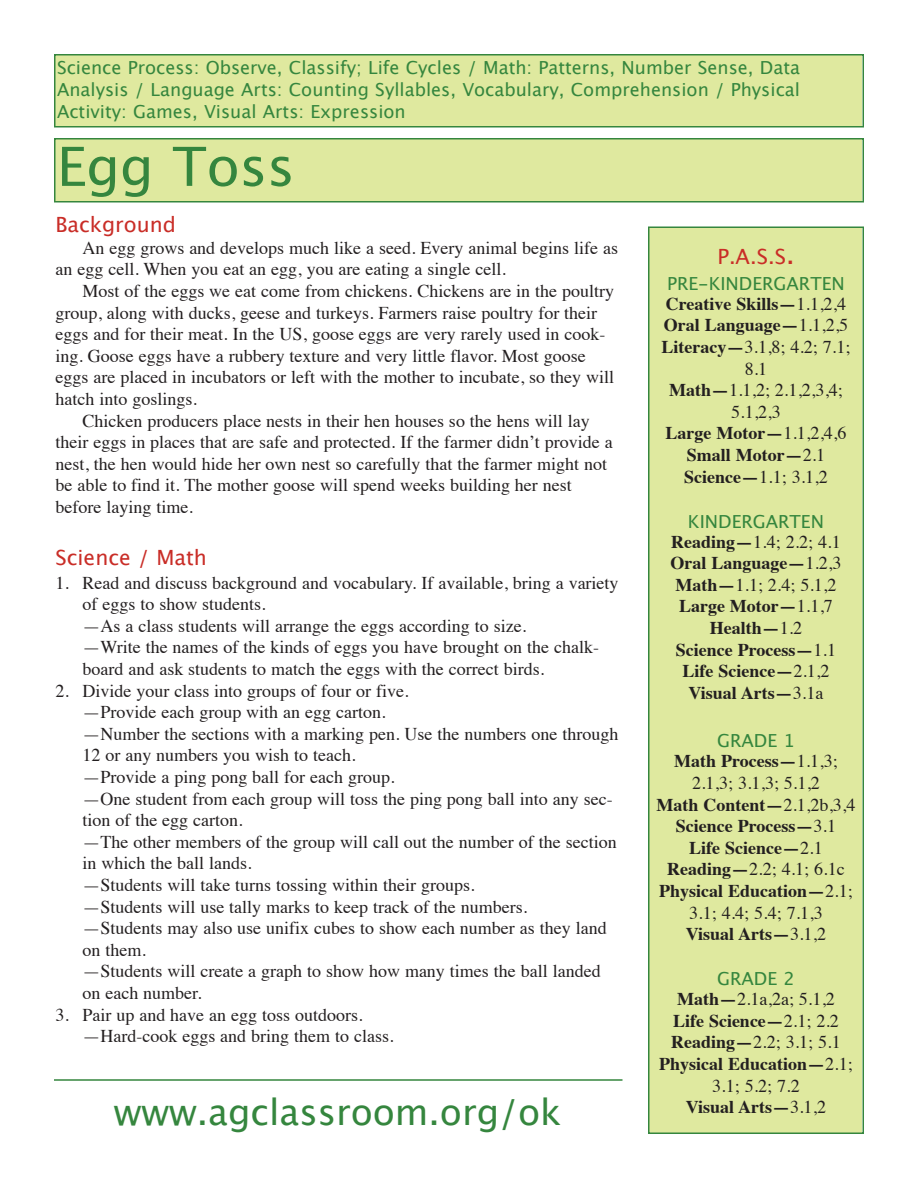
<style>
.page{position:relative;width:918px;height:1188px;background:#fff}
.page>*{position:absolute;margin:0;border:0;box-sizing:border-box;transform-origin:0 0}
.t1{font:54px "Lucida Grande";color:#35863e}
.t2{font:36px "Lucida Grande";color:#35863e}
.t3{font:21px "Lucida Grande";color:#c92d27}
.t4{font:18px/21.6px "Times";color:#231f20}
.t5{font:700 18px/21.6px "Times";color:#231f20;text-align:center}
.t6{font:18px/21.6px "Lucida Grande";color:#35863e;text-align:justify}
.s1{font-size:27px}
.s2{font-weight:700}
.s3{font-weight:400}
</style>
<div class="page">
<hr style="left:54px;top:1079px;width:568px;height:2px;background:#35863e">
<div style="left:56px;top:140px;width:806px;height:61px;background:#dfe99f"></div>
<div style="left:54px;top:138px;width:810px;height:64px;border:2px solid #35863e"></div>
<div style="left:56px;top:56px;width:806px;height:70px;background:#dfe99f"></div>
<div style="left:54px;top:54px;width:810px;height:74px;border:2px solid #35863e"></div>
<div style="left:650px;top:228px;width:212px;height:905px;background:#dfe99f"></div>
<div style="left:648px;top:226px;width:216px;height:908px;border:2px solid #35863e"></div>
<p class="t6" style="left:57px;top:57px;width:745px">Science Process: Observe, Classify; Life Cycles / Math: Patterns, number Sense, data Analysis / Language Arts: Counting Syllables, Vocabulary, Comprehension / Physical Activity: games, Visual Arts: expression</p>
<h1 class="t1" style="left:57px;top:134px;width:239px">egg toss</h1>
<p class="t3" style="left:56px;top:212px;width:122px">Background</p>
<p class="t4" style="left:56px;top:238px;width:564px;text-indent:27px">An egg grows and develops much like a seed. Every animal begins life as an egg cell. When you eat an egg, you are eating a single cell.</p>
<p class="t4" style="left:55px;top:282px;width:560px;text-indent:27px">Most of the eggs we eat come from chickens. Chickens are in the poultry group, along with ducks, geese and turkeys. Farmers raise poultry for their eggs and for their meat. In the US, goose eggs are very rarely used in cook&shy;ing. Goose eggs have a rubbery texture and very little flavor. Most goose eggs are placed in incubators or left with the mother to incubate, so they will hatch into goslings.</p>
<p class="t4" style="left:55px;top:411px;width:559px;text-indent:27px">Chicken producers place nests in their hen houses so the hens will lay their eggs in places that are safe and protected. If the farmer didn’t provide a nest, the hen would hide her own nest so carefully that the farmer might not be able to find it. The mother goose will spend weeks building her nest before laying time.</p>
<p class="t3" style="left:56px;top:545px;width:153px">Science / Math</p>
<p class="t4" style="left:82px;top:573px;width:538px;text-indent:-27px">1. Read and discuss background and vocabulary. If available, bring a variety of eggs to show students.<br>—As a class students will arrange the eggs according to size.<br>—Write the names of the kinds of eggs you have brought on the chalk&shy;board and ask students to match the eggs with the correct birds.</p>
<p class="t4" style="left:82px;top:681px;width:537px;text-indent:-27px">2. Divide your class into groups of four or five.<br>—Provide each group with an egg carton.<br>—Number the sections with a marking pen. Use the numbers one through 12 or any numbers you wish to teach.<br>—Provide a ping pong ball for each group.<br>—One student from each group will toss the ping pong ball into any sec&shy;tion of the egg carton.<br>—The other members of the group will call out the number of the section in which the ball lands.<br>—Students will take turns tossing within their groups.<br>—Students will use tally marks to keep track of the numbers.<br>—Students may also use unifix cubes to show each number as they land on them.<br>—Students will create a graph to show how many times the ball landed on each number.</p>
<p class="t4" style="left:82px;top:1005px;width:313px;text-indent:-27px">3. Pair up and have an egg toss outdoors. —Hard-cook eggs and bring them to class.</p>
<h2 class="t2" style="left:114px;top:1090px;width:449px">www.agclassroom.org/ok</h2>
<p class="t3" style="left:717px;top:244px;width:79px">P.A.S.S<span class="s1">.</span></p>
<p class="t6" style="left:667px;top:272px;width:179px">Pre-KindergArten</p>
<p class="t4" style="left:662px;top:295px;width:190px;text-align:center"><span class="s2">Creative Skills—</span>1.1,2,4<br><span class="s2">Oral Language—</span>1.1,2,5<br><span class="s2">Literacy—</span>3.1,8; 4.2; 7.1;<br>8.1<br><span class="s2">Math—</span>1.1,2; 2.1,2,3,4;<br>5.1,2,3<br><span class="s2">Large Motor—</span>1.1,2,4,6<br><span class="s2">Small Motor—</span>2.1<br><span class="s2">Science—</span>1.1; 3.1,2</p>
<p class="t6" style="left:688px;top:510px;width:138px">KindergArten</p>
<p class="t5" style="left:671px;top:532px;width:172px">Reading—<span class="s3">1.4; 2.2; 4.1<br></span>Oral Language—<span class="s3">1.2,3<br></span>Math—<span class="s3">1.1; 2.4; 5.1,2<br></span>Large Motor—<span class="s3">1.1,7<br></span>Health—<span class="s3">1.2<br></span>Science Process—<span class="s3">1.1<br></span>Life Science—<span class="s3">2.1,2<br></span>Visual Arts—<span class="s3">3.1a</span></p>
<p class="t6" style="left:717px;top:730px;width:79px">grAde 1</p>
<p class="t5" style="left:657px;top:752px;width:200px">Math Process—<span class="s3">1.1,3;<br>2.1,3; 3.1,3; 5.1,2<br></span>Math Content—<span class="s3">2.1,2b,3,4<br></span>Science Process—<span class="s3">3.1<br></span>Life Science—<span class="s3">2.1<br></span>Reading—<span class="s3">2.2; 4.1; 6.1c<br></span>Physical Education—<span class="s3">2.1;<br>3.1; 4.4; 5.4; 7.1,3<br></span>Visual Arts—<span class="s3">3.1,2</span></p>
<p class="t6" style="left:717px;top:968px;width:79px">grAde 2</p>
<p class="t5" style="left:659px;top:990px;width:195px">Math—<span class="s3">2.1a,2a; 5.1,2<br></span>Life Science—<span class="s3">2.1; 2.2<br></span>Reading—<span class="s3">2.2; 3.1; 5.1<br></span>Physical Education—<span class="s3">2.1;<br>3.1; 5.2; 7.2<br></span>Visual Arts—<span class="s3">3.1,2</span></p>
</div>
